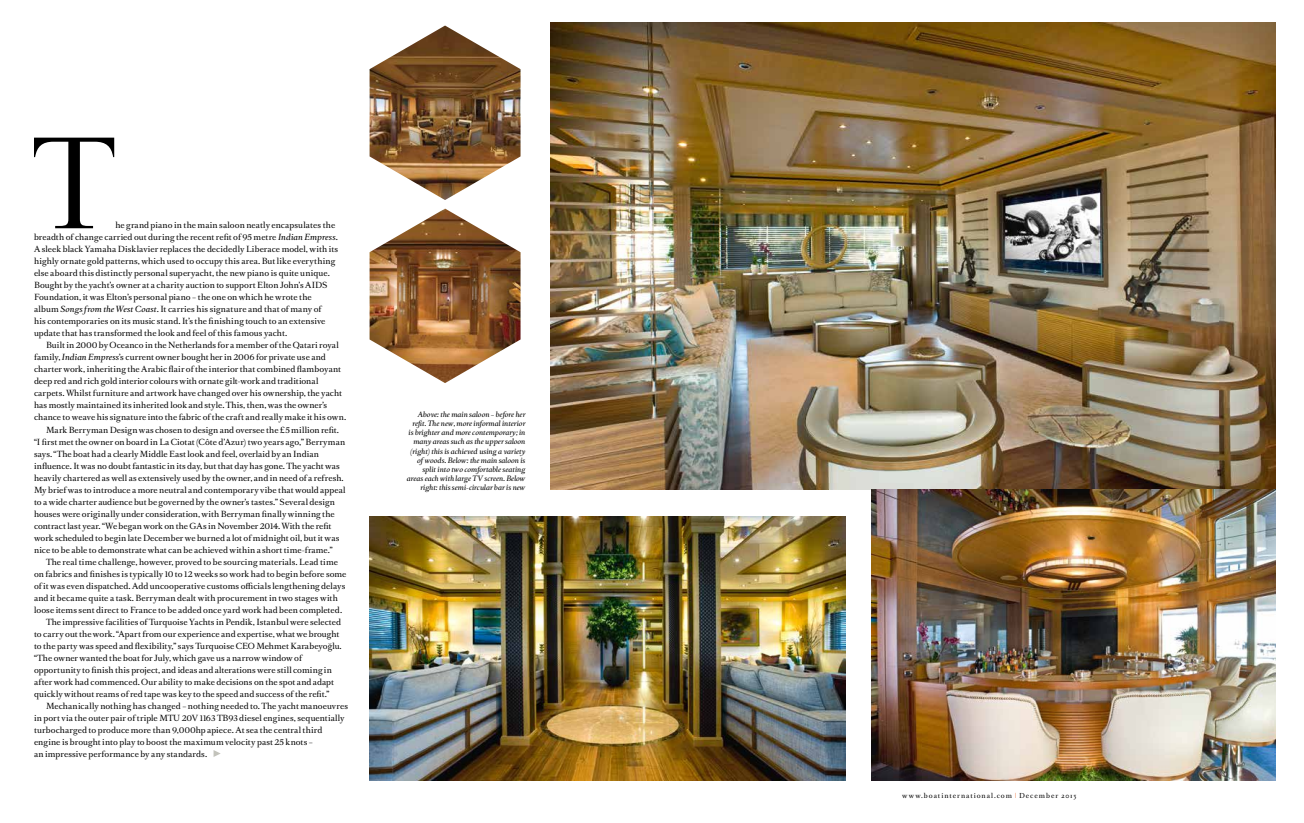
<style>
.page{position:relative;width:1304px;height:823px;background:#fff}
.page>*{position:absolute;margin:0;border:0;box-sizing:border-box;transform-origin:0 0}
.t1{font:110.8px "Romain BP Headline";color:#000}
.t2{font:8px/12px "Romain BP Text";letter-spacing:.005em;color:#000}
.t3{font:italic 7px/9px "Romain BP Text";color:#000;text-align:right}
.t4{font:6.5px "Romain BP Text";letter-spacing:.145em;color:#000}
.s1{font-style:italic}
.s2{color:#e9540d}
</style>
<div class="page">
<img style="left:551px;top:23px;width:725px;height:466px">
<img style="left:872px;top:489px;width:404px;height:291px">
<img style="left:370px;top:516px;width:475px;height:264px">
<img style="left:370px;top:208px;width:151px;height:175px">
<img style="left:370px;top:26px;width:151px;height:174px">
<svg style="left:214px;top:750px;width:7px;height:6px"></svg>
<h1 class="t1" style="left:34px;top:125px;width:82px">T</h1>
<p class="t2" style="left:34px;top:218px;width:306px;text-indent:81px">he grand piano in the main saloon neatly encapsulates the breadth of change carried out during the recent refit of 95 metre <span class="s1">Indian Empress</span>.<br>A sleek black Yamaha Disklavier replaces the decidedly Liberace model, with its highly ornate gold patterns, which used to occupy this area. But like everything else aboard this distinctly personal superyacht, the new piano is quite unique.<br>Bought by the yacht’s owner at a charity auction to support Elton John’s AIDS Foundation, it was Elton’s personal piano – the one on which he wrote the album <span class="s1">Songs from the West Coast</span>. It carries his signature and that of many of<br>his contemporaries on its music stand. It’s the finishing touch to an extensive update that has transformed the look and feel of this famous yacht.</p>
<p class="t2" style="left:46px;top:338px;width:294px">Built in 2000 by Oceanco in the Netherlands for a member of the Qatari royal</p>
<p class="t2" style="left:34px;top:350px;width:293px">family, <span class="s1">Indian Empress</span>’s current owner bought her in 2006 for private use and</p>
<p class="t2" style="left:34px;top:362px;width:309px">charter work, inheriting the Arabic flair of the interior that combined flamboyant</p>
<p class="t2" style="left:34px;top:374px;width:286px">deep red and rich gold interior colours with ornate gilt-work and traditional</p>
<p class="t2" style="left:34px;top:386px;width:309px">carpets. Whilst furniture and artwork have changed over his ownership, the yacht</p>
<p class="t2" style="left:34px;top:398px;width:295px">has mostly maintained its inherited look and style. This, then, was the owner’s</p>
<p class="t2" style="left:34px;top:410px;width:314px">chance to weave his signature into the fabric of the craft and really make it his own.</p>
<p class="t2" style="left:46px;top:422px;width:295px">Mark Berryman Design was chosen to design and oversee the £5 million refit.</p>
<p class="t2" style="left:34px;top:434px;width:313px">“I first met the owner on board in La Ciotat (Côte d’Azur) two years ago,” Berryman</p>
<p class="t2" style="left:34px;top:446px;width:287px">says. “The boat had a clearly Middle East look and feel, overlaid by an Indian</p>
<p class="t2" style="left:34px;top:458px;width:307px">influence. It was no doubt fantastic in its day, but that day has gone. The yacht was</p>
<p class="t2" style="left:34px;top:470px;width:311px">heavily chartered as well as extensively used by the owner, and in need of a refresh.</p>
<p class="t2" style="left:34px;top:482px;width:313px">My brief was to introduce a more neutral and contemporary vibe that would appeal</p>
<p class="t2" style="left:34px;top:494px;width:302px">to a wide charter audience but be governed by the owner’s tastes.” Several design</p>
<p class="t2" style="left:34px;top:506px;width:302px">houses were originally under consideration, with Berryman finally winning the</p>
<p class="t2" style="left:34px;top:518px;width:299px">contract last year. “We began work on the GAs in November 2014. With the refit</p>
<p class="t2" style="left:34px;top:530px;width:307px">work scheduled to begin late December we burned a lot of midnight oil, but it was</p>
<p class="t2" style="left:34px;top:542px;width:300px">nice to be able to demonstrate what can be achieved within a short time-frame.”</p>
<p class="t2" style="left:46px;top:554px;width:293px">The real time challenge, however, proved to be sourcing materials. Lead time</p>
<p class="t2" style="left:34px;top:566px;width:314px">on fabrics and finishes is typically 10 to 12 weeks so work had to begin before some</p>
<p class="t2" style="left:34px;top:578px;width:313px">of it was even dispatched. Add uncooperative customs officials lengthening delays</p>
<p class="t2" style="left:34px;top:590px;width:305px">and it became quite a task. Berryman dealt with procurement in two stages with</p>
<p class="t2" style="left:34px;top:602px;width:310px">loose items sent direct to France to be added once yard work had been completed.</p>
<p class="t2" style="left:46px;top:614px;width:297px">The impressive facilities of Turquoise Yachts in Pendik, Istanbul were selected</p>
<p class="t2" style="left:34px;top:626px;width:307px">to carry out the work. “Apart from our experience and expertise, what we brought</p>
<p class="t2" style="left:34px;top:638px;width:309px">to the party was speed and flexibility,” says Turquoise CEO Mehmet Karabeyoğlu.</p>
<p class="t2" style="left:34px;top:650px;width:269px">“The owner wanted the boat for July, which gave us a narrow window of</p>
<p class="t2" style="left:34px;top:662px;width:299px">opportunity to finish this project, and ideas and alterations were still coming in</p>
<p class="t2" style="left:34px;top:674px;width:302px">after work had commenced. Our ability to make decisions on the spot and adapt</p>
<p class="t2" style="left:34px;top:686px;width:297px">quickly without reams of red tape was key to the speed and success of the refit.”</p>
<p class="t2" style="left:46px;top:698px;width:304px">Mechanically nothing has changed – nothing needed to. The yacht manoeuvres</p>
<p class="t2" style="left:34px;top:710px;width:312px">in port via the outer pair of triple MTU 20V 1163 TB93 diesel engines, sequentially</p>
<p class="t2" style="left:34px;top:722px;width:290px">turbocharged to produce more than 9,000hp apiece. At sea the central third</p>
<p class="t2" style="left:34px;top:734px;width:281px">engine is brought into play to boost the maximum velocity past 25 knots –</p>
<p class="t2" style="left:34px;top:746px;width:175px">an impressive performance by any standards.</p>
<p class="t3" style="left:407px;top:409px;width:120px">Above: the main saloon – before her refit. The new, more informal interior is brighter and more contemporary; in many areas such as the upper saloon (right) this is achieved using a variety of woods. Below: the main saloon is split into two comfortable seating areas each with large TV screen. Below right: this semi-circular bar is new</p>
<p class="t4" style="left:902px;top:789px;width:176px">www.boatinternational.com <span class="s2">|</span> December 2015</p>
</div>
